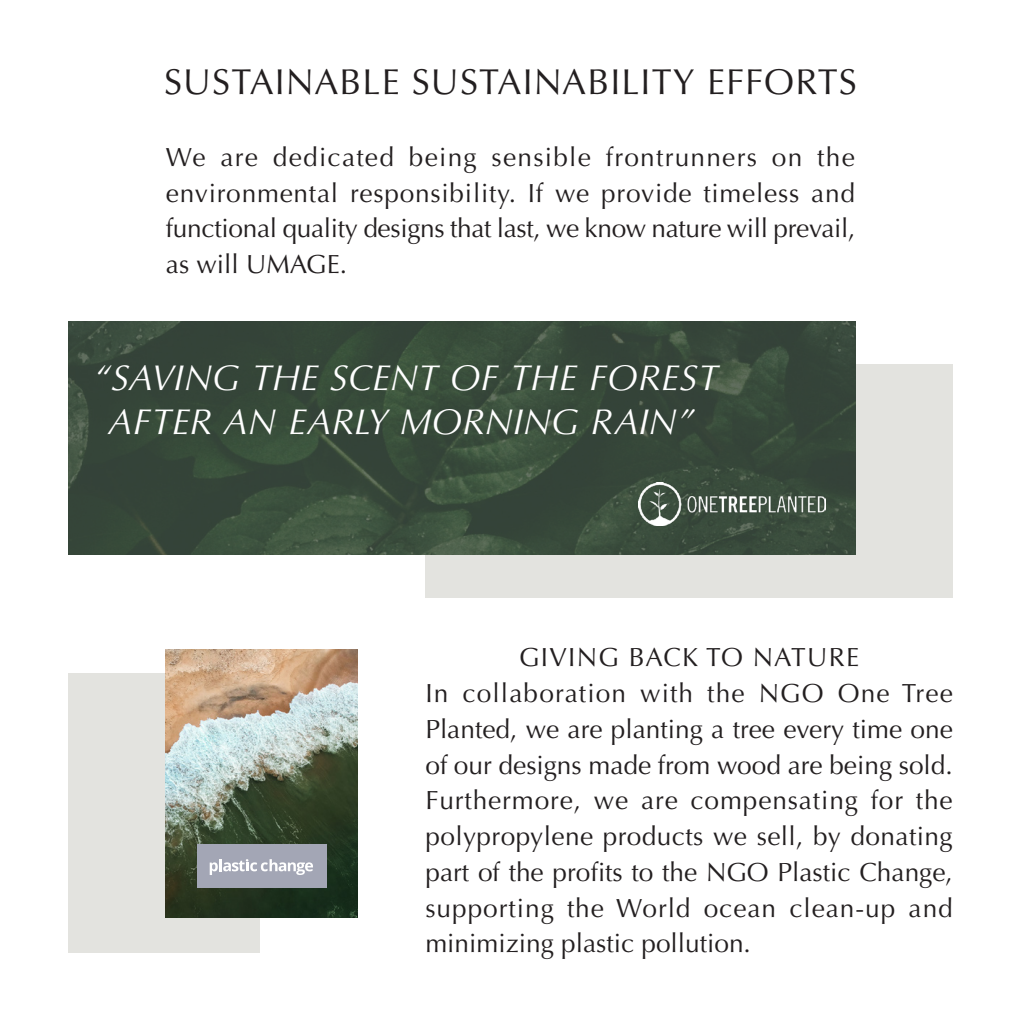
<style>
.page{position:relative;width:1021px;height:1021px;background:#fff}
.page>*{position:absolute;margin:0;border:0;box-sizing:border-box;transform-origin:0 0}
.t1{font:italic 36px "Optima LT Std";letter-spacing:.005em;color:#fff}
.Brødtekst{font:36px "Optima LT Std";letter-spacing:.03em;color:#231f20}
.Brødtekst-2{font:26.4px/35.7px "Optima LT Std";color:#231f20;text-align:justify}
.Brødtekst-3{font:26.4px "Optima LT Std";letter-spacing:.05em;color:#231f20}
</style>
<div class="page">
<div style="left:68px;top:673px;width:191px;height:279px;background:#e3e3df"></div>
<img style="left:166px;top:649px;width:191px;height:268px">
<div style="left:197px;top:844px;width:129px;height:43px;background:#a3a6b5"></div>
<svg style="left:210px;top:859px;width:103px;height:16px"></svg>
<div style="left:425px;top:364px;width:527px;height:233px;background:#e3e3df"></div>
<svg style="left:68px;top:321px;width:787px;height:234px;background:#384a3b"></svg>
<img style="left:638px;top:483px;width:187px;height:43px">
<hr style="left:1020px;top:0;width:1px;height:1020px;background:#484729">
<p class="Brødtekst" style="left:164px;top:61px;width:694px">SUSTAINABLE SUSTAINABILITY EFFORTS</p>
<p class="Brødtekst-2" style="left:166px;top:139px;width:691px">We are dedicated being sensible frontrunners on the environmental responsibility. If we provide timeless and functional quality designs that last, we know nature will prevail, as will UMAGE.</p>
<p class="t1" style="left:94px;top:357px;width:626px">“SAVING THE SCENT OF THE FOREST</p>
<p class="t1" style="left:109px;top:400px;width:587px">AFTER AN EARLY MORNING RAIN”</p>
<p class="Brødtekst-3" style="left:519px;top:642px;width:342px">GIVING BACK TO NATURE</p>
<p class="Brødtekst-2" style="left:425px;top:675px;width:529px">In collaboration with the NGO One Tree Planted, we are planting a tree every time one of our designs made from wood are being sold.<br>Furthermore, we are compensating for the polypropylene products we sell, by donating part of the profits to the NGO Plastic Change, supporting the World ocean clean-up and minimizing plastic pollution.</p>
</div>
